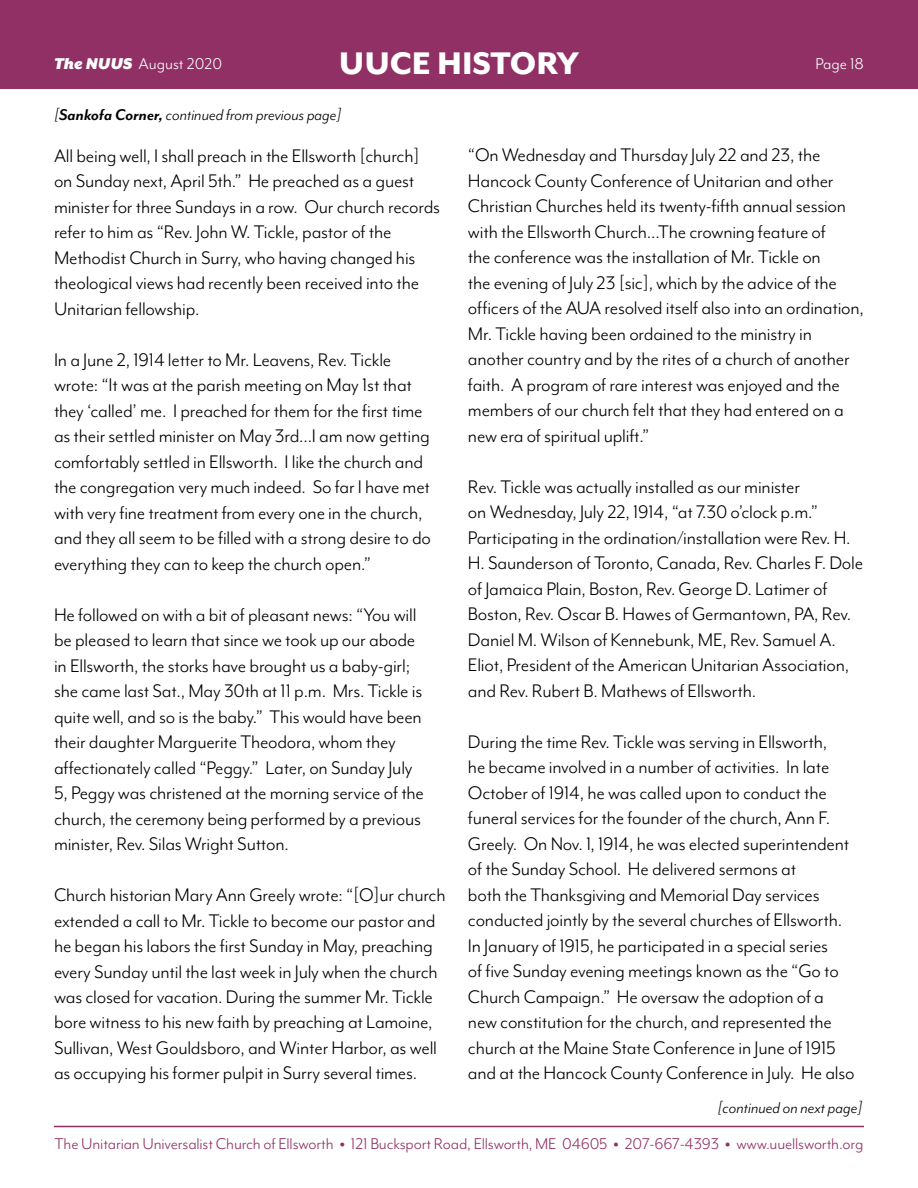
<style>
.page{position:relative;width:918px;height:1188px;background:#fff}
.page>*{position:absolute;margin:0;border:0;box-sizing:border-box;transform-origin:0 0}
.t1{font:800 36px "Mr Eaves Mod OT";color:#fff}
.t2{font:21px/25.5px "Mr Eaves Mod OT";letter-spacing:-.01em;color:#000}
.t3{font:18px "Mr Eaves Mod OT";letter-spacing:-.01em;color:#903065}
.t4{font:italic 18px "Mr Eaves Mod OT";color:#000}
.t5{font:18px "Mr Eaves Mod OT";color:#fff}
.s1{font-family:"Mr Eaves XL San OT";font-weight:900;font-style:italic}
.s2{font-weight:700}
.s3{font-weight:800}
</style>
<div class="page">
<div style="left:0;top:0;width:918px;height:88px;background:#903065"></div>
<hr style="left:54px;top:1126px;width:810px;height:1px;background:#903065">
<h1 class="t1" style="left:339px;top:44px;width:242px">UUCE HISTORY</h1>
<p class="t5" style="left:54px;top:54px;width:170px"><span class="s1">The NUUS</span> August 2020</p>
<p class="t5" style="left:815px;top:54px;width:50px">Page 18</p>
<p class="t4" style="left:54px;top:105px;width:289px">[<span class="s2">Sankofa Corner,</span> continued from previous page]</p>
<p class="t2" style="left:54px;top:143px;width:388px">All being well, I shall preach in the Ellsworth [church] on Sunday next, April 5th.” He preached as a guest minister for three Sundays in a row. Our church records refer to him as “Rev. John W. Tickle, pastor of the Methodist Church in Surry, who having changed his theological views had recently been received into the Unitarian fellowship.</p>
<p class="t2" style="left:54px;top:347px;width:379px">In a June 2, 1914 letter to Mr. Leavens, Rev. Tickle wrote: “It was at the parish meeting on May 1st that they ‘called’ me. I preached for them for the first time as their settled minister on May 3rd...I am now getting comfortably settled in Ellsworth. I like the church and the congregation very much indeed. So far I have met with very fine treatment from every one in the church, and they all seem to be filled with a strong desire to do everything they can to keep the church open.”</p>
<p class="t2" style="left:54px;top:602px;width:372px">He followed on with a bit of pleasant news: “You will be pleased to learn that since we took up our abode in Ellsworth, the storks have brought us a baby-girl; she came last Sat., May 30th at 11 p.m. Mrs. Tickle is quite well, and so is the baby.” This would have been their daughter Marguerite Theodora, whom they affectionately called “Peggy.” Later, on Sunday July 5, Peggy was christened at the morning service of the church, the ceremony being performed by a previous minister, Rev. Silas Wright Sutton.</p>
<p class="t2" style="left:54px;top:882px;width:393px">Church historian Mary Ann Greely wrote: “[O]ur church extended a call to Mr. Tickle to become our pastor and he began his labors the first Sunday in May, preaching every Sunday until the last week in July when the church was closed for vacation. During the summer Mr. Tickle bore witness to his new faith by preaching at Lamoine, Sullivan, West Gouldsboro, and Winter Harbor, as well as occupying his former pulpit in Surry several times.</p>
<p class="t2" style="left:468px;top:143px;width:397px">“On Wednesday and Thursday July 22 and 23, the Hancock County Conference of Unitarian and other Christian Churches held its twenty-fifth annual session with the Ellsworth Church...The crowning feature of<br>the conference was the installation of Mr. Tickle on<br>the evening of July 23 [sic], which by the advice of the officers of the AUA resolved itself also into an ordination, Mr. Tickle having been ordained to the ministry in another country and by the rites of a church of another faith. A program of rare interest was enjoyed and the members of our church felt that they had entered on a new era of spiritual uplift.”</p>
<p class="t2" style="left:468px;top:474px;width:397px">Rev. Tickle was actually installed as our minister<br>on Wednesday, July 22, 1914, “at 7.30 o’clock p.m.” Participating in the ordination/installation were Rev. H.<br>H. Saunderson of Toronto, Canada, Rev. Charles F. Dole of Jamaica Plain, Boston, Rev. George D. Latimer of Boston, Rev. Oscar B. Hawes of Germantown, PA, Rev.<br>Daniel M. Wilson of Kennebunk, ME, Rev. Samuel A.<br>Eliot, President of the American Unitarian Association, and Rev. Rubert B. Mathews of Ellsworth.</p>
<p class="t2" style="left:468px;top:729px;width:388px">During the time Rev. Tickle was serving in Ellsworth,<br>he became involved in a number of activities. In late October of 1914, he was called upon to conduct the funeral services for the founder of the church, Ann F.<br>Greely. On Nov. 1, 1914, he was elected superintendent of the Sunday School. He delivered sermons at<br>both the Thanksgiving and Memorial Day services conducted jointly by the several churches of Ellsworth.<br>In January of 1915, he participated in a special series<br>of five Sunday evening meetings known as the “Go to Church Campaign.” He oversaw the adoption of a new constitution for the church, and represented the church at the Maine State Conference in June of 1915 and at the Hancock County Conference in July. He also</p>
<p class="t4" style="left:717px;top:1098px;width:147px">[continued on next page]</p>
<p class="t3" style="left:55px;top:1134px;width:810px">The Unitarian Universalist Church of Ellsworth <span class="s3">•</span> 121 Bucksport Road, Ellsworth, ME 04605 <span class="s3">•</span> 207-667-4393 <span class="s3">•</span> www.uuellsworth.org</p>
</div>
